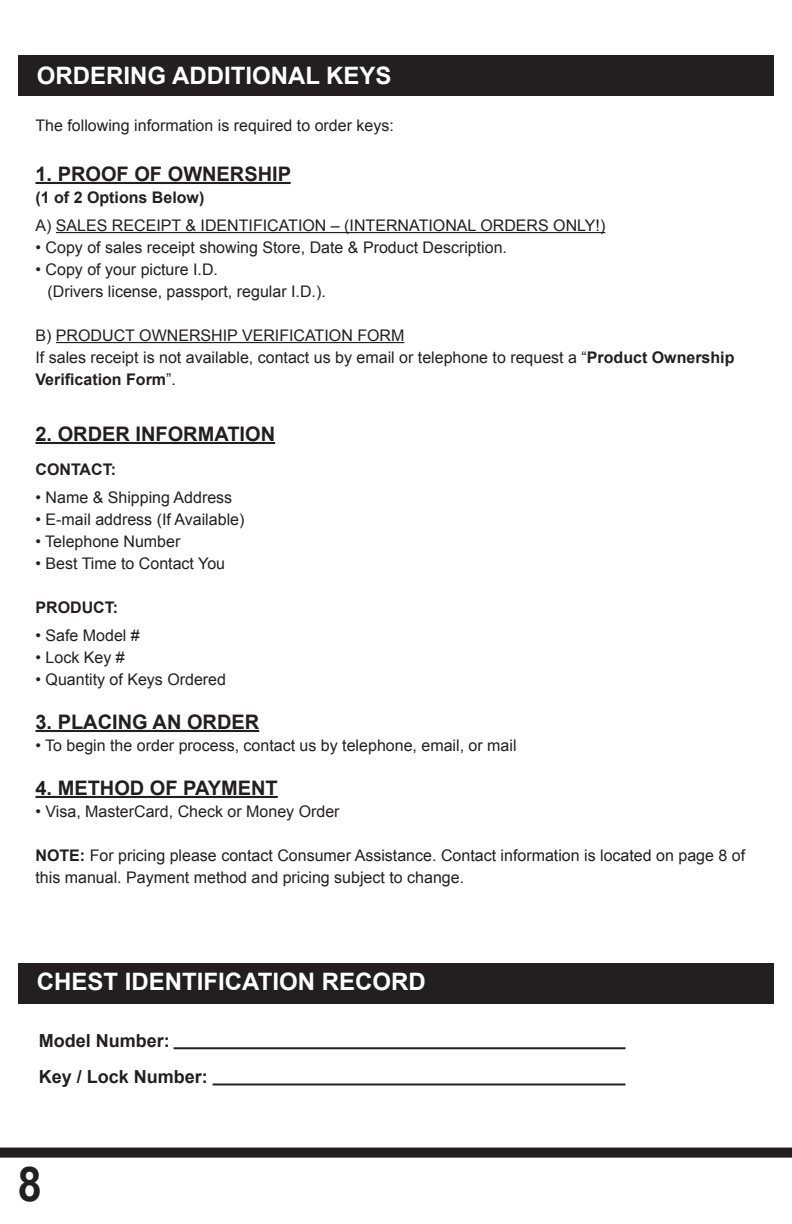
<style>
.page{position:relative;width:792px;height:1224px;background:#fff}
.page>*{position:absolute;margin:0;border:0;box-sizing:border-box;transform-origin:0 0}
.t1{font:700 48px "Arial";color:#231f20;scale:.9 1}
.t2{font:700 24px "Arial";color:#fff}
.t3{font:700 20px "Arial";color:#231f20}
.t4{font:700 18px "Arial";color:#231f20}
.t5{font:16px/22px "Arial";color:#231f20}
.t6{font:700 16px "Arial";color:#231f20}
.s1{font-weight:700}
</style>
<div class="page">
<svg style="left:0;top:1148px;width:792px;height:10px;background:#2a2627"></svg>
<hr style="left:36px;top:182px;width:255px;height:2px;background:#231f20">
<hr style="left:56px;top:232px;width:549px;height:1px;background:#231f20">
<hr style="left:56px;top:342px;width:348px;height:1px;background:#231f20">
<hr style="left:36px;top:442px;width:239px;height:2px;background:#231f20">
<hr style="left:36px;top:730px;width:223px;height:2px;background:#231f20">
<hr style="left:36px;top:796px;width:242px;height:2px;background:#231f20">
<div style="left:18px;top:55px;width:756px;height:41px;background:#231f20"></div>
<div style="left:18px;top:963px;width:756px;height:41px;background:#231f20"></div>
<hr style="left:213px;top:1083px;width:412px;height:2px;background:#231f20">
<hr style="left:174px;top:1047px;width:451px;height:2px;background:#231f20">
<p class="t2" style="left:37px;top:60px;width:356px">ORDERING ADDITIONAL KEYS</p>
<p class="t5" style="left:36px;top:114px;width:360px">The following information is required to order keys:</p>
<p class="t3" style="left:36px;top:161px;width:257px">1. PROOF OF OWNERSHIP</p>
<p class="t6" style="left:36px;top:187px;width:170px">(1 of 2 Options Below)</p>
<p class="t5" style="left:36px;top:214px;width:571px">A) SALES RECEIPT &amp; IDENTIFICATION – (INTERNATIONAL ORDERS ONLY!)</p>
<p class="t5" style="left:36px;top:236px;width:473px">• Copy of sales receipt showing Store, Date &amp; Product Description.</p>
<p class="t5" style="left:36px;top:258px;width:184px">• Copy of your picture I.D.</p>
<p class="t5" style="left:48px;top:280px;width:280px">(Drivers license, passport, regular I.D.).</p>
<p class="t5" style="left:36px;top:324px;width:370px">B) PRODUCT OWNERSHIP VERIFICATION FORM</p>
<p class="t5" style="left:36px;top:346px;width:700px">If sales receipt is not available, contact us by email or telephone to request a “<span class="s1">Product Ownership<br>Verification Form</span>”.</p>
<p class="t3" style="left:36px;top:421px;width:241px">2. ORDER INFORMATION</p>
<p class="t6" style="left:36px;top:459px;width:82px">CONTACT:</p>
<p class="t5" style="left:36px;top:486px;width:198px">• Name &amp; Shipping Address</p>
<p class="t5" style="left:36px;top:508px;width:210px">• E-mail address (If Available)</p>
<p class="t5" style="left:36px;top:530px;width:146px">• Telephone Number</p>
<p class="t5" style="left:36px;top:552px;width:191px">• Best Time to Contact You</p>
<p class="t6" style="left:36px;top:597px;width:84px">PRODUCT:</p>
<p class="t5" style="left:36px;top:624px;width:106px">• Safe Model #</p>
<p class="t5" style="left:36px;top:646px;width:91px">• Lock Key #</p>
<p class="t5" style="left:36px;top:668px;width:192px">• Quantity of Keys Ordered</p>
<p class="t3" style="left:36px;top:709px;width:225px">3. PLACING AN ORDER</p>
<p class="t5" style="left:36px;top:734px;width:483px">• To begin the order process, contact us by telephone, email, or mail</p>
<p class="t3" style="left:36px;top:775px;width:244px">4. METHOD OF PAYMENT</p>
<p class="t5" style="left:36px;top:800px;width:306px">• Visa, MasterCard, Check or Money Order</p>
<p class="t5" style="left:36px;top:844px;width:711px"><span class="s1">NOTE:</span> For pricing please contact Consumer Assistance. Contact information is located on page 8 of this manual. Payment method and pricing subject to change.</p>
<p class="t2" style="left:37px;top:966px;width:390px">CHEST IDENTIFICATION RECORD</p>
<p class="t4" style="left:39px;top:1029px;width:133px">Model Number:</p>
<p class="t4" style="left:39px;top:1065px;width:171px">Key / Lock Number:</p>
<p class="t1" style="left:18px;top:1152px;width:28px">8</p>
</div>
